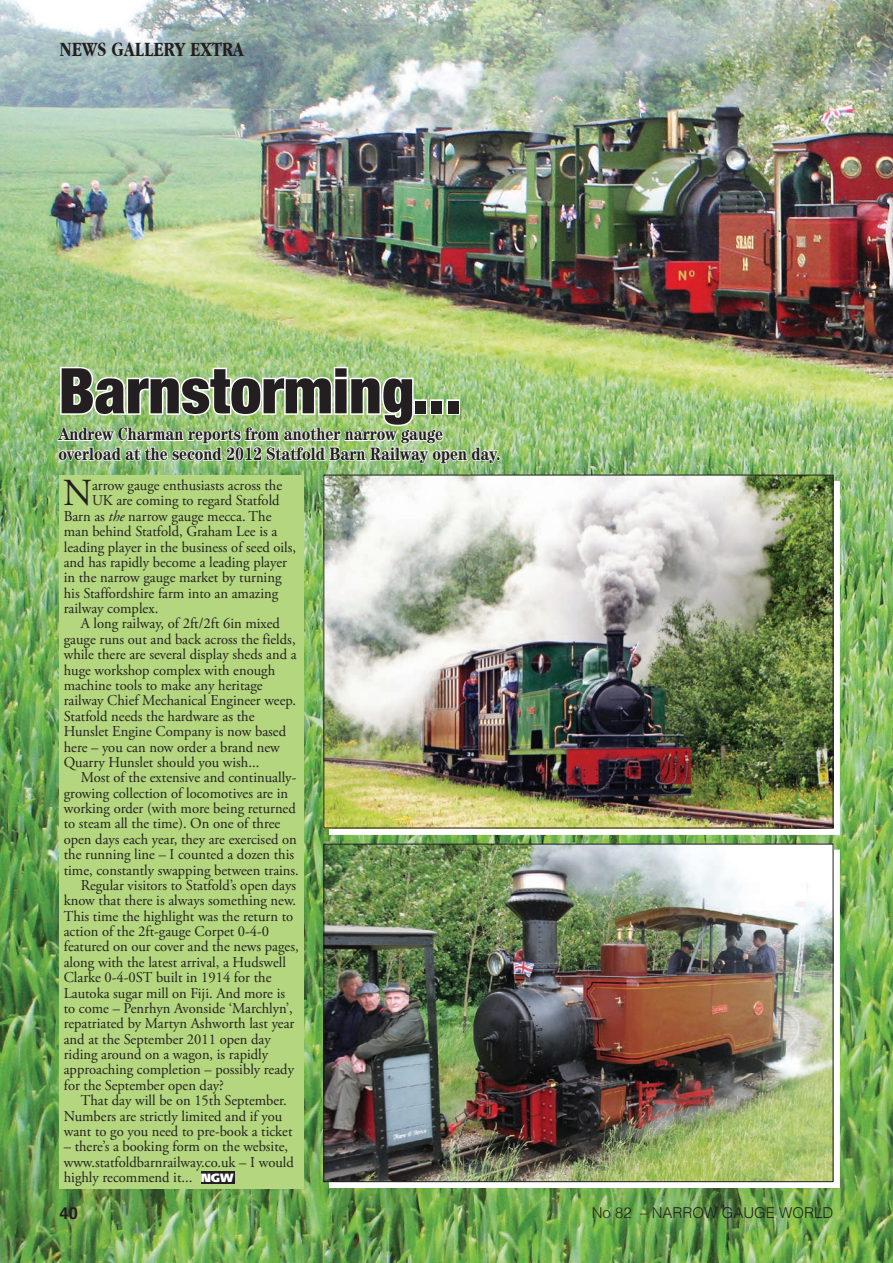
<style>
.page{position:relative;width:893px;height:1263px;background:#fff}
.page>*{position:absolute;margin:0;border:0;box-sizing:border-box;transform-origin:0 0}
.Heading{font:900 condensed 63px "Helvetica Neue";color:#231f20}
._3CFD{font:38.25px "Adobe Garamond Pro";color:#231f20}
.t1{font:700 condensed 21px "Garamond";color:#231f20}
.Intro{font:700 condensed 18px/19.5px "Century";color:#231f20}
.t2{font:700 16.5px "Helvetica";color:#231f20}
._3CF{font:15px/15.3px "Adobe Garamond Pro";color:#231f20}
._3CFD-2{font:15px "Adobe Garamond Pro";color:#231f20}
.t3{font:300 15px "Helvetica";color:#231f20}
.t4{font:900 12px "Frutiger";color:#fff}
.s1{font-style:italic}
</style>
<div class="page">
<img style="left:0;top:0;width:893px;height:1263px">
<img style="left:329px;top:481px;width:511px;height:353px">
<img style="left:325px;top:477px;width:506px;height:349px">
<svg style="left:329px;top:850px;width:511px;height:338px"></svg>
<img style="left:325px;top:846px;width:506px;height:334px">
<img style="left:57px;top:365px;width:444px;height:125px">
<div style="left:60px;top:475px;width:244px;height:713px;background:#b3d67e"></div>
<div style="left:201px;top:1171px;width:33px;height:13px;background:#231f20"></div>
<p class="t1" style="left:60px;top:37px;width:186px">NEWS GALLERY EXTRA</p>
<p class="Heading" style="left:58px;top:339px;width:404px">Barnstorming...</p>
<p class="Intro" style="left:58px;top:424px;width:444px">Andrew Charman reports from another narrow gauge overload at the second 2012 Statfold Barn Railway open day.</p>
<p class="_3CFD" style="left:63px;top:470px;width:31px">N</p>
<p class="_3CFD-2" style="left:92px;top:476px;width:192px">arrow gauge enthusiasts across the</p>
<p class="_3CFD-2" style="left:92px;top:492px;width:189px">UK are coming to regard Statfold</p>
<p class="_3CFD-2" style="left:64px;top:507px;width:209px">Barn as <span class="s1">the</span> narrow gauge mecca. The</p>
<p class="_3CFD-2" style="left:64px;top:522px;width:215px">man behind Statfold, Graham Lee is a</p>
<p class="_3CFD-2" style="left:64px;top:538px;width:234px">leading player in the business of seed oils,</p>
<p class="_3CFD-2" style="left:64px;top:553px;width:225px">and has rapidly become a leading player</p>
<p class="_3CFD-2" style="left:64px;top:569px;width:219px">in the narrow gauge market by turning</p>
<p class="_3CFD-2" style="left:64px;top:584px;width:216px">his Staffordshire farm into an amazing</p>
<p class="_3CFD-2" style="left:64px;top:599px;width:96px">railway complex.</p>
<p class="_3CF" style="left:64px;top:617px;width:234px;text-indent:17px">A long railway, of 2ft/2ft 6in mixed gauge runs out and back across the fields, while there are several display sheds and a huge workshop complex with enough machine tools to make any heritage railway Chief Mechanical Engineer weep.<br>Statfold needs the hardware as the Hunslet Engine Company is now based here – you can now order a brand new Quarry Hunslet should you wish...</p>
<p class="_3CF" style="left:64px;top:770px;width:237px;text-indent:17px">Most of the extensive and continually&shy;growing collection of locomotives are in working order (with more being returned to steam all the time). On one of three open days each year, they are exercised on the running line – I counted a dozen this time, constantly swapping between trains.</p>
<p class="_3CF" style="left:64px;top:878px;width:236px;text-indent:17px">Regular visitors to Statfold’s open days know that there is always something new.<br>This time the highlight was the return to action of the 2ft-gauge Corpet 0-4-0 featured on our cover and the news pages, along with the latest arrival, a Hudswell Clarke 0-4-0ST built in 1914 for the Lautoka sugar mill on Fiji. And more is to come – Penrhyn Avonside ‘Marchlyn’, repatriated by Martyn Ashworth last year and at the September 2011 open day riding around on a wagon, is rapidly approaching completion – possibly ready for the September open day?</p>
<p class="_3CF" style="left:64px;top:1093px;width:230px;text-indent:17px">That day will be on 15th September.<br>Numbers are strictly limited and if you want to go you need to pre-book a ticket</p>
<p class="_3CF" style="left:64px;top:1139px;width:232px">– there’s a booking form on the website, www.statfoldbarnrailway.co.uk – I would highly recommend it...</p>
<p class="t2" style="left:60px;top:1200px;width:20px">40</p>
<p class="t3" style="left:592px;top:1199px;width:243px">No 82 – NARROW GAUGE WORLD</p>
<p class="t4" style="left:201px;top:1170px;width:34px">NGW</p>
</div>
